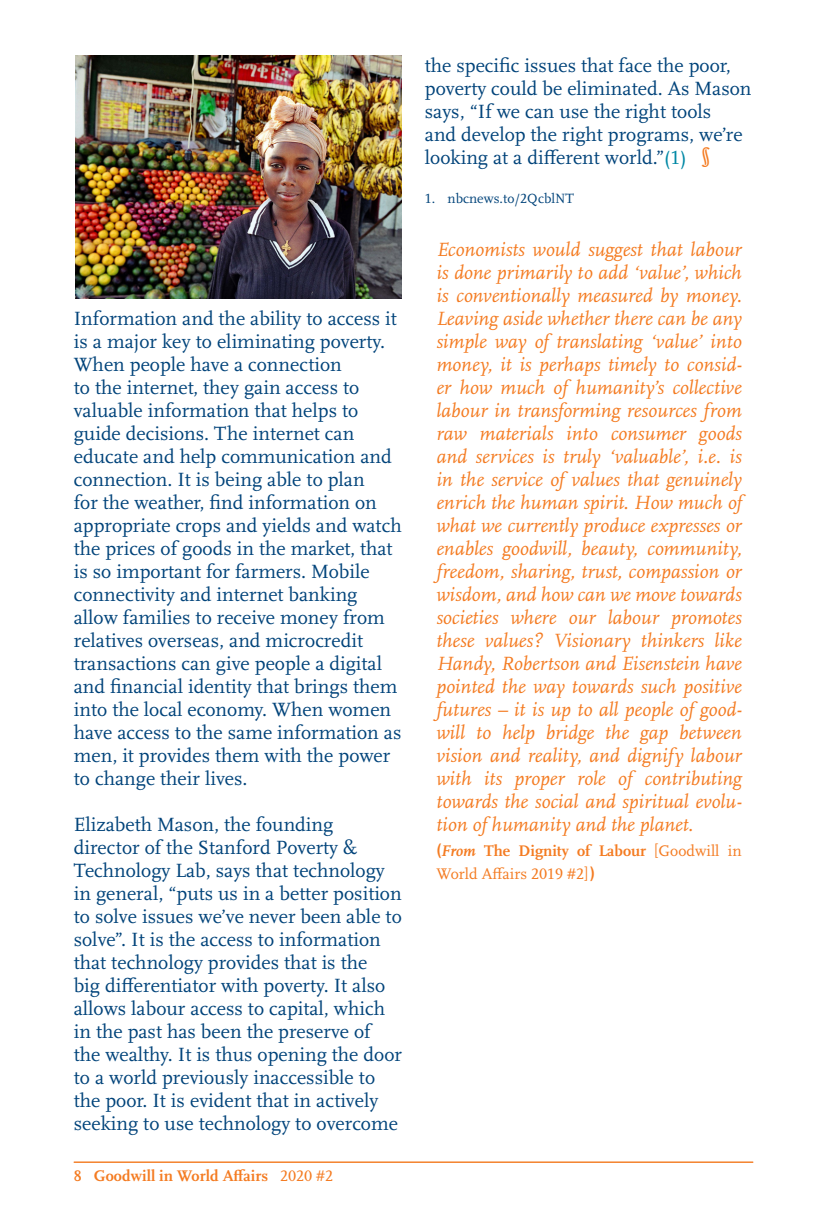
<style>
.page{position:relative;width:827px;height:1224px;background:#fff}
.page>*{position:absolute;margin:0;border:0;box-sizing:border-box;transform-origin:0 0}
.Text{font:20px/23px "Scala OT";color:#00437a}
.Block_quote{font:italic 20px/23px "Scala OT";color:#f47b21;text-align:justify}
.Block_quote-2{font:16px/23px "Scala OT";color:#f47b21}
.t1{font:700 16px "Scala OT";color:#f47b21}
.t2{font:14px "Scala OT";color:#00437a}
.s1{font-weight:400}
.s2{color:#0088a5}
.s3{font-weight:700;color:#f47b21}
.s4{font-weight:700}
.s5{font-weight:700;font-style:italic}
</style>
<div class="page">
<hr style="left:74px;top:1162px;width:678px;height:1px;background:#f47b21">
<img style="left:75px;top:56px;width:326px;height:243px">
<p class="Text" style="left:74px;top:307px;width:329px">Information and the ability to access it is a major key to eliminating poverty.<br>When people have a connection<br>to the internet, they gain access to valuable information that helps to guide decisions. The internet can educate and help communication and connection. It is being able to plan<br>for the weather, find information on appropriate crops and yields and watch the prices of goods in the market, that is so important for farmers. Mobile connectivity and internet banking allow families to receive money from relatives overseas, and microcredit transactions can give people a digital and financial identity that brings them into the local economy. When women have access to the same information as men, it provides them with the power to change their lives.</p>
<p class="Text" style="left:74px;top:813px;width:329px">Elizabeth Mason, the founding director of the Stanford Poverty &amp; Technology Lab, says that technology in general, “puts us in a better position to solve issues we’ve never been able to solve”. It is the access to information that technology provides that is the<br>big differentiator with poverty. It also allows labour access to capital, which in the past has been the preserve of the wealthy. It is thus opening the door to a world previously inaccessible to the poor. It is evident that in actively seeking to use technology to overcome</p>
<p class="t1" style="left:74px;top:1167px;width:260px">8 Goodwill in World Affairs <span class="s1">2020 #2</span></p>
<p class="Text" style="left:424px;top:54px;width:328px">the specific issues that face the poor, poverty could be eliminated. As Mason says, “If we can use the right tools<br>and develop the right programs, we’re looking at a different world.”<span class="s2">(1)</span> <span class="s3">§</span></p>
<p class="t2" style="left:424px;top:191px;width:150px">1. nbcnews.to/2QcblNT</p>
<p class="Block_quote" style="left:436px;top:238px;width:307px">Economists would suggest that labour is done primarily to add ‘value’, which is conventionally measured by money.<br>Leaving aside whether there can be any simple way of translating ‘value’ into money, it is perhaps timely to consid&shy;er how much of humanity’s collective labour in transforming resources from raw materials into consumer goods and services is truly ‘valuable’, i.e. is in the service of values that genuinely enrich the human spirit. How much of what we currently produce expresses or enables goodwill, beauty, community, freedom, sharing, trust, compassion or wisdom, and how can we move towards societies where our labour promotes these values? Visionary thinkers like Handy, Robertson and Eisenstein have pointed the way towards such positive futures – it is up to all people of good&shy;will to help bridge the gap between vision and reality, and dignify labour with its proper role of contributing towards the social and spiritual evolu&shy;tion of humanity and the planet.</p>
<p class="Block_quote-2" style="left:436px;top:840px;width:306px"><span class="s4">(</span><span class="s5">From</span> <span class="s4">The Dignity of Labour</span> [Goodwill in<br>World Affairs 2019 #2]<span class="s4">)</span></p>
</div>
